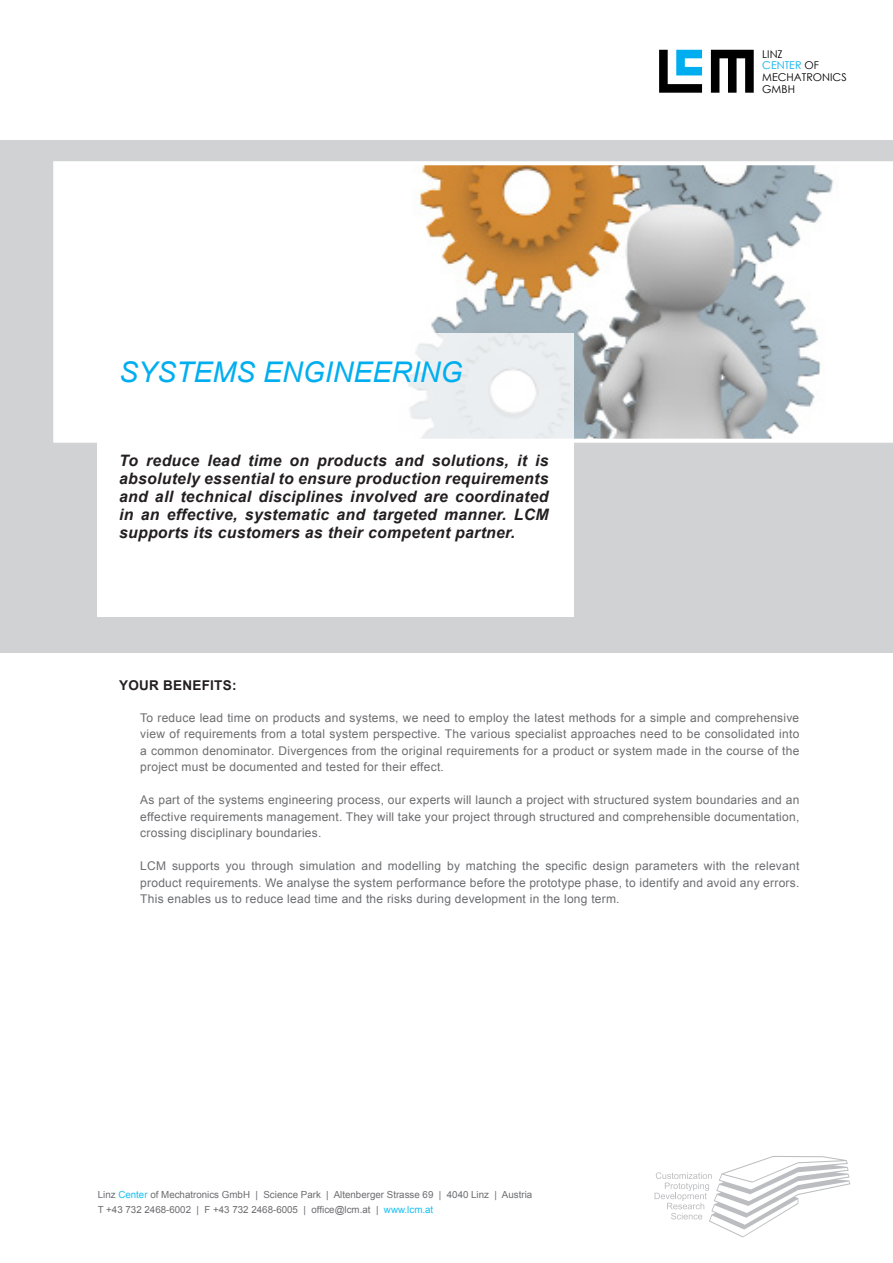
<style>
.page{position:relative;width:893px;height:1263px;background:#fff}
.page>*{position:absolute;margin:0;border:0;box-sizing:border-box;transform-origin:0 0}
.head{font:italic 28.5px "Arial";color:#00aeef}
.kursiv{font:italic 700 15.75px/18px "Arial";letter-spacing:.02em;color:#231f20;text-align:justify}
.subhead{font:700 13.5px "Arial";letter-spacing:.02em;color:#231f20}
.fliesstext{font:12px/16.5px "Arial";letter-spacing:.02em;color:#6c6d70;text-align:justify}
.t1{font:10.65px/11.9px "Century Gothic";color:#000001}
.fusszeile{font:9.75px "Arial";color:#6c6d70}
.s1{color:#00aeef}
.s2{color:#15c0f2}
</style>
<div class="page">
<div style="left:0;top:140px;width:893px;height:513px;background:#d1d2d4"></div>
<div style="left:98px;top:438px;width:476px;height:179px;background:#fff"></div>
<svg style="left:659px;top:50px;width:43px;height:43px"></svg>
<svg style="left:711px;top:50px;width:43px;height:43px"></svg>
<svg style="left:655px;top:1156px;width:195px;height:81px"></svg>
<svg style="left:53px;top:161px;width:840px;height:282px;background:#e5e1dc"></svg>
<p class="head" style="left:119px;top:354px;width:345px">SYSTEMS ENGINEERING</p>
<p class="kursiv" style="left:119px;top:452px;width:431px">To reduce lead time on products and solutions, it is absolutely essential to ensure production requirements and all technical disciplines involved are coordinated in an effective, systematic and targeted manner. LCM supports its customers as their competent partner.</p>
<p class="t1" style="left:762px;top:48px;width:86px">LINZ<br><span class="s1">CENTER</span> OF<br>MECHATRONICS<br>GMBH</p>
<p class="subhead" style="left:119px;top:676px;width:119px">YOUR BENEFITS:</p>
<p class="fliesstext" style="left:140px;top:709px;width:660px">To reduce lead time on products and systems, we need to employ the latest methods for a simple and comprehensive view of requirements from a total system perspective. The various specialist approaches need to be consolidated into a common denominator. Divergences from the original requirements for a product or system made in the course of the project must be documented and tested for their effect.</p>
<p class="fliesstext" style="left:140px;top:792px;width:660px">As part of the systems engineering process, our experts will launch a project with structured system boundaries and an effective requirements management. They will take your project through structured and comprehensible documentation, crossing disciplinary boundaries.</p>
<p class="fliesstext" style="left:140px;top:858px;width:661px">LCM supports you through simulation and modelling by matching the specific design parameters with the relevant product requirements. We analyse the system performance before the prototype phase, to identify and avoid any errors.<br>This enables us to reduce lead time and the risks during development in the long term.</p>
<p class="fusszeile" style="left:98px;top:1188px;width:436px">Linz <span class="s2">Center</span> of Mechatronics GmbH | Science Park | Altenberger Strasse 69 | 4040 Linz | Austria</p>
<p class="fusszeile" style="left:98px;top:1203px;width:337px">T +43 732 2468-6002 | F +43 732 2468-6005 | office@lcm.at | <span class="s2">www.lcm.at</span></p>
</div>
